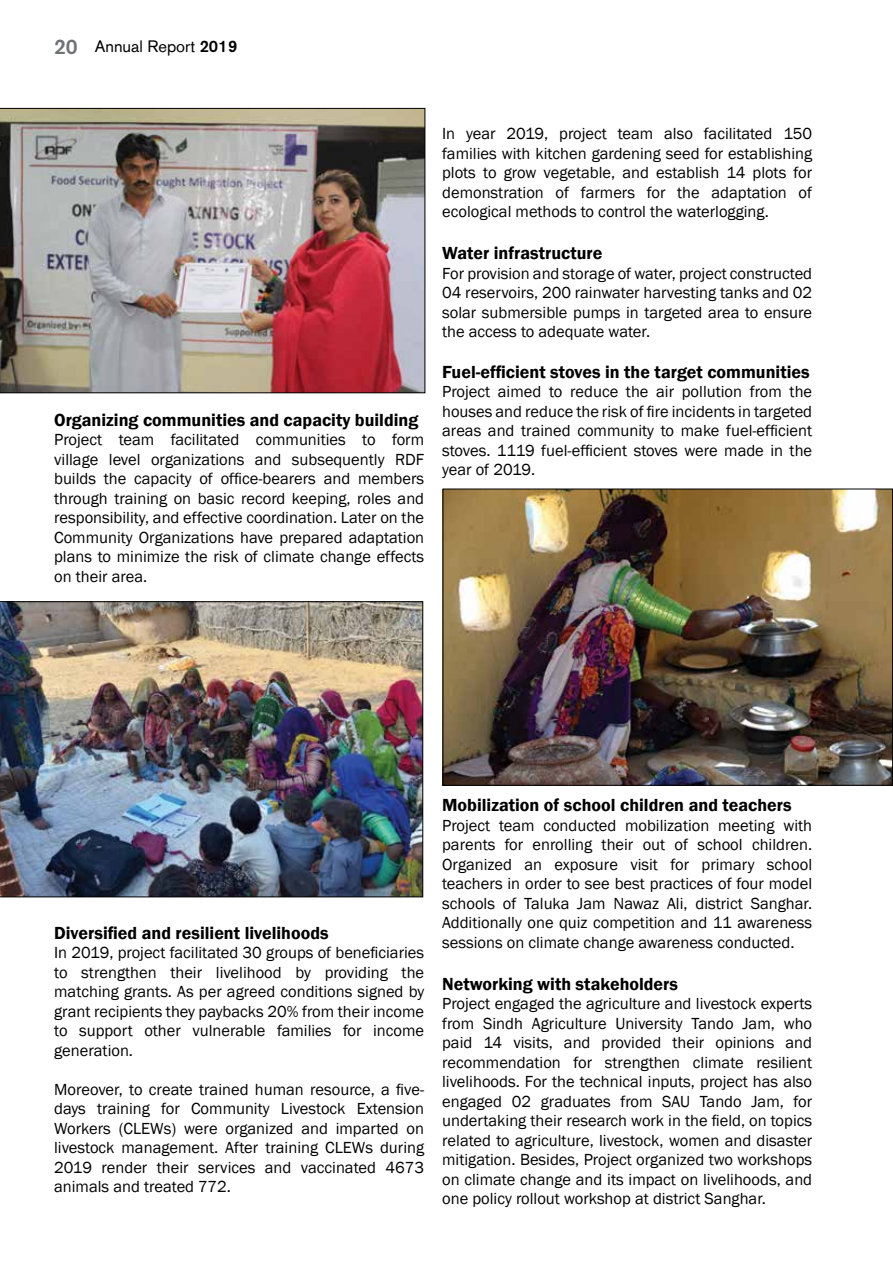
<style>
.page{position:relative;width:893px;height:1263px;background:#fff}
.page>*{position:absolute;margin:0;border:0;box-sizing:border-box;transform-origin:0 0}
.t1{font:600 18px "Franklin Gothic";color:#000}
.t2{font:16.5px/19.5px "Franklin Gothic";color:#000;text-align:justify}
.t3{font:16.5px "Akzidenz Grotesk BE";color:#000}
.s1{font-weight:500;font-size:21px;color:#717275}
.s2{font-weight:500}
</style>
<div class="page">
<img style="left:0;top:108px;width:425px;height:285px">
<img style="left:0;top:601px;width:423px;height:296px">
<img style="left:445px;top:491px;width:446px;height:293px">
<div style="left:443px;top:489px;width:450px;height:297px;border:1px solid #000"></div>
<p class="t3" style="left:54px;top:37px;width:185px"><span class="s1">20</span> Annual Report <span class="s2">2019</span></p>
<p class="t1" style="left:54px;top:409px;width:366px">Organizing communities and capacity building</p>
<p class="t2" style="left:54px;top:430px;width:371px">Project team facilitated communities to form village level organizations and subsequently RDF builds the capacity of office-bearers and members through training on basic record keeping, roles and responsibility, and effective coordination. Later on the Community Organizations have prepared adaptation plans to minimize the risk of climate change effects on their area.</p>
<p class="t2" style="left:442px;top:124px;width:371px">In year 2019, project team also facilitated 150 families with kitchen gardening seed for establishing plots to grow vegetable, and establish 14 plots for demonstration of farmers for the adaptation of ecological methods to control the waterlogging.</p>
<p class="t1" style="left:442px;top:242px;width:162px">Water infrastructure</p>
<p class="t2" style="left:442px;top:264px;width:371px">For provision and storage of water, project constructed 04 reservoirs, 200 rainwater harvesting tanks and 02 solar submersible pumps in targeted area to ensure the access to adequate water.</p>
<p class="t1" style="left:442px;top:360px;width:369px">Fuel-efficient stoves in the target communities</p>
<p class="t2" style="left:442px;top:382px;width:371px">Project aimed to reduce the air pollution from the houses and reduce the risk of fire incidents in targeted areas and trained community to make fuel-efficient stoves. 1119 fuel-efficient stoves were made in the year of 2019.</p>
<p class="t1" style="left:54px;top:922px;width:276px">Diversified and resilient livelihoods</p>
<p class="t2" style="left:54px;top:943px;width:371px">In 2019, project facilitated 30 groups of beneficiaries to strengthen their livelihood by providing the matching grants. As per agreed conditions signed by grant recipients they paybacks 20% from their income to support other vulnerable families for income generation.</p>
<p class="t2" style="left:54px;top:1080px;width:371px">Moreover, to create trained human resource, a five&shy;days training for Community Livestock Extension Workers (CLEWs) were organized and imparted on livestock management. After training CLEWs during 2019 render their services and vaccinated 4673 animals and treated 772.</p>
<p class="t1" style="left:442px;top:794px;width:351px">Mobilization of school children and teachers</p>
<p class="t2" style="left:442px;top:816px;width:371px">Project team conducted mobilization meeting with parents for enrolling their out of school children.<br>Organized an exposure visit for primary school teachers in order to see best practices of four model schools of Taluka Jam Nawaz Ali, district Sanghar.<br>Additionally one quiz competition and 11 awareness sessions on climate change awareness conducted.</p>
<p class="t1" style="left:442px;top:972px;width:237px">Networking with stakeholders</p>
<p class="t2" style="left:442px;top:994px;width:371px">Project engaged the agriculture and livestock experts from Sindh Agriculture University Tando Jam, who paid 14 visits, and provided their opinions and recommendation for strengthen climate resilient livelihoods. For the technical inputs, project has also engaged 02 graduates from SAU Tando Jam, for undertaking their research work in the field, on topics related to agriculture, livestock, women and disaster mitigation. Besides, Project organized two workshops on climate change and its impact on livelihoods, and one policy rollout workshop at district Sanghar.</p>
</div>
